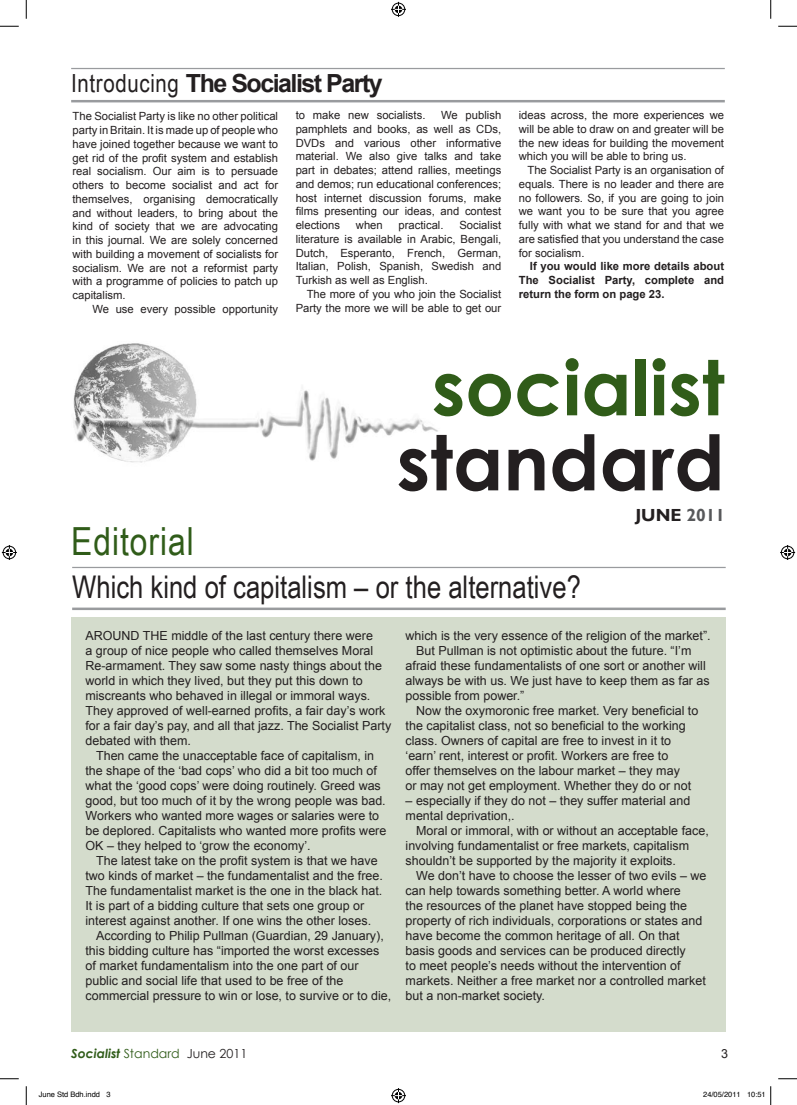
<style>
.page{position:relative;width:797px;height:1105px;background:#fff}
.page>*{position:absolute;margin:0;border:0;box-sizing:border-box;transform-origin:0 0}
.t1{font:700 76.25px "Century Gothic";color:#305c19}
.t2{font:700 76.25px "Century Gothic";color:#231f20}
.t3{font:38.75px "Arial Narrow";letter-spacing:.025em;color:#305c19}
.t4{font:31.25px "Arial Narrow";color:#231f20}
.t5{font:700 25px "Arial";letter-spacing:-.06em;color:#231f20}
.t6{font:700 17.5px "Gill Sans";color:#231f20}
.t7{font:12.5px/15px "Arial";color:#231f20}
.t8{font:italic 700 12.5px "Century Gothic";color:#305c19}
.t9{font:11.25px/13.8px "Arial";color:#231f20;text-align:justify}
.t10{font:700 11.25px/13.8px "Arial";color:#231f20;text-align:justify}
.t11{font:7.5px "Helvetica";color:#000}
.s1{font-family:"Arial Narrow";font-weight:400}
.s2{color:#57585a}
.s3{font-weight:400;font-style:normal}
.s4{font-weight:400;font-style:normal;color:#231f20}
</style>
<div class="page">
<div style="left:71px;top:617px;width:654px;height:415px;background:#d4dccc"></div>
<img style="left:73px;top:343px;width:365px;height:120px">
<hr style="left:72px;top:567px;width:653px;height:1px;background:#999b9e">
<hr style="left:72px;top:608px;width:653px;height:2px;background:#999b9e">
<hr style="left:71px;top:68px;width:653px;height:1px;background:#999b9e">
<hr style="left:71px;top:100px;width:653px;height:2px;background:#999b9e">
<svg style="left:0;top:25px;width:19px;height:2px"></svg>
<svg style="left:778px;top:25px;width:19px;height:2px"></svg>
<svg style="left:0;top:1078px;width:19px;height:1px"></svg>
<svg style="left:778px;top:1078px;width:19px;height:1px"></svg>
<svg style="left:25px;top:0;width:2px;height:19px"></svg>
<svg style="left:25px;top:1086px;width:2px;height:19px"></svg>
<svg style="left:770px;top:0;width:1px;height:19px"></svg>
<svg style="left:770px;top:1086px;width:1px;height:19px"></svg>
<svg style="left:391px;top:2px;width:15px;height:15px"></svg>
<svg style="left:391px;top:1088px;width:15px;height:15px"></svg>
<svg style="left:2px;top:545px;width:15px;height:15px"></svg>
<svg style="left:780px;top:545px;width:15px;height:15px"></svg>
<h3 class="t5" style="left:71px;top:67px;width:313px"><span class="s1">Introducing</span> The Socialist Party</h3>
<p class="t9" style="left:72px;top:110px;width:207px">The Socialist Party is like no other political party in Britain. It is made up of people who have joined together because we want to get rid of the profit system and establish real socialism. Our aim is to persuade others to become socialist and act for themselves, organising democratically and without leaders, to bring about the kind of society that we are advocating in this journal. We are solely concerned with building a movement of socialists for socialism. We are not a reformist party with a programme of policies to patch up capitalism.</p>
<p class="t9" style="left:92px;top:302px;width:187px">We use every possible opportunity</p>
<p class="t9" style="left:296px;top:108px;width:207px;text-indent:145px">We publish pamphlets and books, as well as CDs, DVDs and various other informative material. We also give talks and take part in debates; attend rallies, meetings and demos; run educational conferences; host internet discussion forums, make films presenting our ideas, and contest elections</p>
<p class="t9" style="left:296px;top:108px;width:131px">to make new socialists.</p>
<p class="t9" style="left:296px;top:218px;width:207px;text-indent:164px">Socialist literature is available in Arabic, Bengali, Dutch, Esperanto, French, German, Italian, Polish, Spanish, Swedish and Turkish as well as English.</p>
<p class="t9" style="left:296px;top:287px;width:207px;text-align:right">The more of you who join the Socialist<br>Party the more we will be able to get our</p>
<p class="t9" style="left:356px;top:218px;width:28px">when</p>
<p class="t9" style="left:398px;top:218px;width:47px">practical.</p>
<p class="t9" style="left:519px;top:108px;width:207px">ideas across, the more experiences we will be able to draw on and greater will be the new ideas for building the movement which you will be able to bring us.</p>
<p class="t9" style="left:519px;top:163px;width:207px;text-indent:9px">The Socialist Party is an organisation of equals. There is no leader and there are no followers. So, if you are going to join we want you to be sure that you agree fully with what we stand for and that we are satisfied that you understand the case for socialism.</p>
<p class="t10" style="left:519px;top:260px;width:207px;text-indent:11px">If you would like more details about The Socialist Party, complete and return the form on page 23.</p>
<h2 class="t3" style="left:71px;top:519px;width:124px">Editorial</h2>
<h1 class="t1" style="left:432px;top:340px;width:294px">socialist</h1>
<h1 class="t2" style="left:396px;top:415px;width:329px">standard</h1>
<h3 class="t6" style="left:635px;top:504px;width:91px">JUNE <span class="s2">2011</span></h3>
<h3 class="t4" style="left:72px;top:569px;width:510px">Which kind of capitalism – or the alternative?</h3>
<p class="t7" style="left:85px;top:629px;width:19px">Aroun</p>
<p class="t7" style="left:131px;top:629px;width:22px">d the</p>
<p class="t7" style="left:85px;top:629px;width:307px;text-indent:86px">middle of the last century there were<br>a group of nice people who called themselves Moral Re-armament. They saw some nasty things about the world in which they lived, but they put this down to miscreants who behaved in illegal or immoral ways.<br>They approved of well-earned profits, a fair day’s work for a fair day’s pay, and all that jazz. The Socialist Party debated with them.</p>
<p class="t7" style="left:85px;top:749px;width:302px;text-indent:11px">Then came the unacceptable face of capitalism, in the shape of the ‘bad cops’ who did a bit too much of what the ‘good cops’ were doing routinely. Greed was good, but too much of it by the wrong people was bad.<br>Workers who wanted more wages or salaries were to be deplored. Capitalists who wanted more profits were OK – they helped to ‘grow the economy’.</p>
<p class="t7" style="left:96px;top:854px;width:283px">The latest take on the profit system is that we have</p>
<p class="t7" style="left:85px;top:869px;width:299px">two kinds of market – the fundamentalist and the free.</p>
<p class="t7" style="left:85px;top:884px;width:298px">The fundamentalist market is the one in the black hat.</p>
<p class="t7" style="left:85px;top:899px;width:280px">It is part of a bidding culture that sets one group or</p>
<p class="t7" style="left:85px;top:914px;width:287px">interest against another. If one wins the other loses.</p>
<p class="t7" style="left:96px;top:929px;width:289px">According to Philip Pullman (Guardian, 29 January),</p>
<p class="t7" style="left:85px;top:944px;width:295px">this bidding culture has “imported the worst excesses</p>
<p class="t7" style="left:85px;top:959px;width:275px">of market fundamentalism into the one part of our</p>
<p class="t7" style="left:85px;top:974px;width:259px">public and social life that used to be free of the</p>
<p class="t7" style="left:85px;top:989px;width:307px">commercial pressure to win or lose, to survive or to die,</p>
<p class="t7" style="left:405px;top:629px;width:306px">which is the very essence of the religion of the market”.</p>
<p class="t7" style="left:416px;top:644px;width:277px">But Pullman is not optimistic about the future. “I’m</p>
<p class="t7" style="left:405px;top:659px;width:302px">afraid these fundamentalists of one sort or another will</p>
<p class="t7" style="left:405px;top:674px;width:306px">always be with us. We just have to keep them as far as</p>
<p class="t7" style="left:405px;top:689px;width:120px">possible from power.”</p>
<p class="t7" style="left:416px;top:704px;width:284px">Now the oxymoronic free market. Very beneficial to</p>
<p class="t7" style="left:405px;top:719px;width:281px">the capitalist class, not so beneficial to the working</p>
<p class="t7" style="left:405px;top:734px;width:267px">class. Owners of capital are free to invest in it to</p>
<p class="t7" style="left:405px;top:749px;width:264px">‘earn’ rent, interest or profit. Workers are free to</p>
<p class="t7" style="left:405px;top:764px;width:276px">offer themselves on the labour market – they may</p>
<p class="t7" style="left:405px;top:779px;width:287px">or may not get employment. Whether they do or not</p>
<p class="t7" style="left:405px;top:794px;width:286px">– especially if they do not – they suffer material and mental deprivation,.</p>
<p class="t7" style="left:405px;top:824px;width:305px;text-indent:11px">Moral or immoral, with or without an acceptable face, involving fundamentalist or free markets, capitalism shouldn’t be supported by the majority it exploits.</p>
<p class="t7" style="left:405px;top:869px;width:302px;text-indent:11px">We don’t have to choose the lesser of two evils – we can help towards something better. A world where<br>the resources of the planet have stopped being the property of rich individuals, corporations or states and have become the common heritage of all. On that basis goods and services can be produced directly<br>to meet people’s needs without the intervention of markets. Neither a free market nor a controlled market but a non-market society.</p>
<p class="t8" style="left:71px;top:1046px;width:177px">Socialist <span class="s3">Standard</span> <span class="s4">June 2011</span></p>
<p class="t7" style="left:721px;top:1046px;width:8px">3</p>
<p class="t11" style="left:39px;top:1090px;width:73px">June Std Bdh.indd 3</p>
<p class="t11" style="left:703px;top:1090px;width:64px">24/05/2011 10:51</p>
</div>
